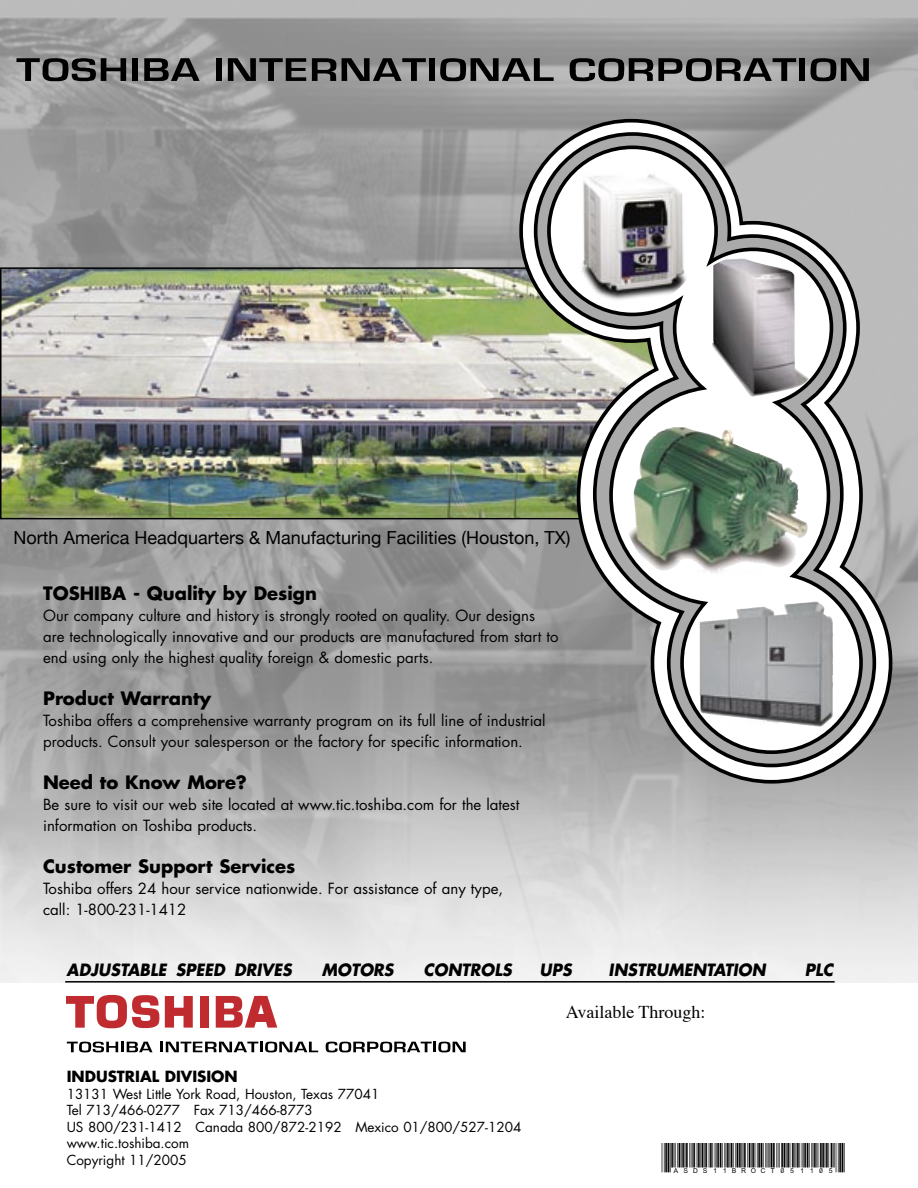
<style>
.page{position:relative;width:918px;height:1188px;background:#fff}
.page>*{position:absolute;margin:0;border:0;box-sizing:border-box;transform-origin:0 0}
.t1{font:30px "Carolina Bar B39 25 B0";color:#000}
.Intro{font:700 18px "Futura";color:#000}
.t2{font:18px "Helvetica Neue";color:#000}
.t3{font:18px "Times";color:#000}
.t4{font:italic 700 16.5px "Futura";color:#000;scale:.95 1}
.Intro-2{font:15px/21px "Futura";color:#000}
.t5{font:700 15px "Futura";color:#000}
.t6{font:13.5px "Futura";color:#000}
</style>
<div class="page">
<img style="left:0;top:0;width:918px;height:983px">
<hr style="left:65px;top:981px;width:770px;height:2px;background:#000">
<img style="left:3px;top:270px;width:514px;height:246px">
<svg style="left:16px;top:58px;width:110px;height:23px;background:#595959"></svg>
<div style="left:132px;top:58px;width:6px;height:23px;background:#000"></div>
<svg style="left:144px;top:58px;width:56px;height:23px"></svg>
<div style="left:216px;top:58px;width:6px;height:23px;background:#000"></div>
<svg style="left:228px;top:58px;width:78px;height:23px;background:#4e4e4e"></svg>
<svg style="left:312px;top:58px;width:24px;height:23px"></svg>
<svg style="left:342px;top:58px;width:84px;height:23px;background:#565656"></svg>
<div style="left:429px;top:58px;width:6px;height:23px;background:#000"></div>
<svg style="left:440px;top:58px;width:114px;height:23px;background:#5b5b5b"></svg>
<svg style="left:570px;top:58px;width:226px;height:23px;background:#5b5b5b"></svg>
<div style="left:799px;top:58px;width:6px;height:23px;background:#000"></div>
<svg style="left:810px;top:58px;width:59px;height:23px"></svg>
<svg style="left:67px;top:995px;width:126px;height:33px"></svg>
<div style="left:200px;top:996px;width:9px;height:31px;background:#bf2b2f"></div>
<svg style="left:216px;top:996px;width:61px;height:32px"></svg>
<svg style="left:517px;top:117px;width:375px;height:668px;background:#a5a5a3"></svg>
<svg style="left:532px;top:130px;width:346px;height:639px;background:#a7a8a4"></svg>
<svg style="left:545px;top:144px;width:320px;height:612px"></svg>
<img style="left:627px;top:427px;width:181px;height:141px">
<img style="left:700px;top:259px;width:111px;height:138px">
<img style="left:743px;top:602px;width:90px;height:125px">
<img style="left:576px;top:165px;width:120px;height:141px">
<svg style="left:914px;top:78px;width:4px;height:11px"></svg>
<svg style="left:67px;top:1042px;width:86px;height:10px"></svg>
<svg style="left:160px;top:1042px;width:158px;height:10px"></svg>
<svg style="left:326px;top:1042px;width:140px;height:10px"></svg>
<p class="t2" style="left:14px;top:526px;width:559px">North America Headquarters &amp; Manufacturing Facilities (Houston, TX)</p>
<p class="Intro" style="left:43px;top:581px;width:275px">TOSHIBA - Quality by Design</p>
<p class="Intro-2" style="left:43px;top:605px;width:517px">Our company culture and history is strongly rooted on quality. Our designs are technologically innovative and our products are manufactured from start to end using only the highest quality foreign &amp; domestic parts.</p>
<p class="Intro" style="left:43px;top:686px;width:170px">Product Warranty</p>
<p class="Intro-2" style="left:43px;top:710px;width:504px">Toshiba offers a comprehensive warranty program on its full line of industrial</p>
<p class="Intro-2" style="left:43px;top:731px;width:481px">products. Consult your salesperson or the factory for specific information.</p>
<p class="Intro" style="left:43px;top:770px;width:205px">Need to Know More?</p>
<p class="Intro-2" style="left:43px;top:794px;width:478px">Be sure to visit our web site located at www.tic.toshiba.com for the latest</p>
<p class="Intro-2" style="left:43px;top:815px;width:216px">information on Toshiba products.</p>
<p class="Intro" style="left:43px;top:854px;width:254px">Customer Support Services</p>
<p class="Intro-2" style="left:43px;top:878px;width:461px">Toshiba offers 24 hour service nationwide. For assistance of any type,</p>
<p class="Intro-2" style="left:43px;top:899px;width:145px">call: 1-800-231-1412</p>
<p class="t4" style="left:67px;top:959px;width:239px">ADJUSTABLE SPEED DRIVES</p>
<p class="t4" style="left:322px;top:959px;width:77px">MOTORS</p>
<p class="t4" style="left:424px;top:959px;width:95px">CONTROLS</p>
<p class="t4" style="left:540px;top:959px;width:35px">UPS</p>
<p class="t4" style="left:609px;top:959px;width:167px">INSTRUMENTATION</p>
<p class="t4" style="left:805px;top:959px;width:31px">PLC</p>
<p class="t5" style="left:67px;top:1066px;width:173px">INDUSTRIAL DIVISION</p>
<p class="t6" style="left:67px;top:1085px;width:314px">13131 West Little York Road, Houston, Texas 77041</p>
<p class="t6" style="left:67px;top:1101px;width:248px">Tel 713/466-0277 Fax 713/466-8773</p>
<p class="t6" style="left:67px;top:1118px;width:456px">US 800/231-1412 Canada 800/872-2192 Mexico 01/800/527-1204</p>
<p class="t6" style="left:67px;top:1134px;width:124px">www.tic.toshiba.com</p>
<p class="t6" style="left:67px;top:1151px;width:122px">Copyright 11/2005</p>
<p class="t3" style="left:566px;top:1001px;width:141px">Available Through:</p>
<p class="t1" style="left:661px;top:1145px;width:185px">*ASDS11BROCT051105*</p>
</div>
